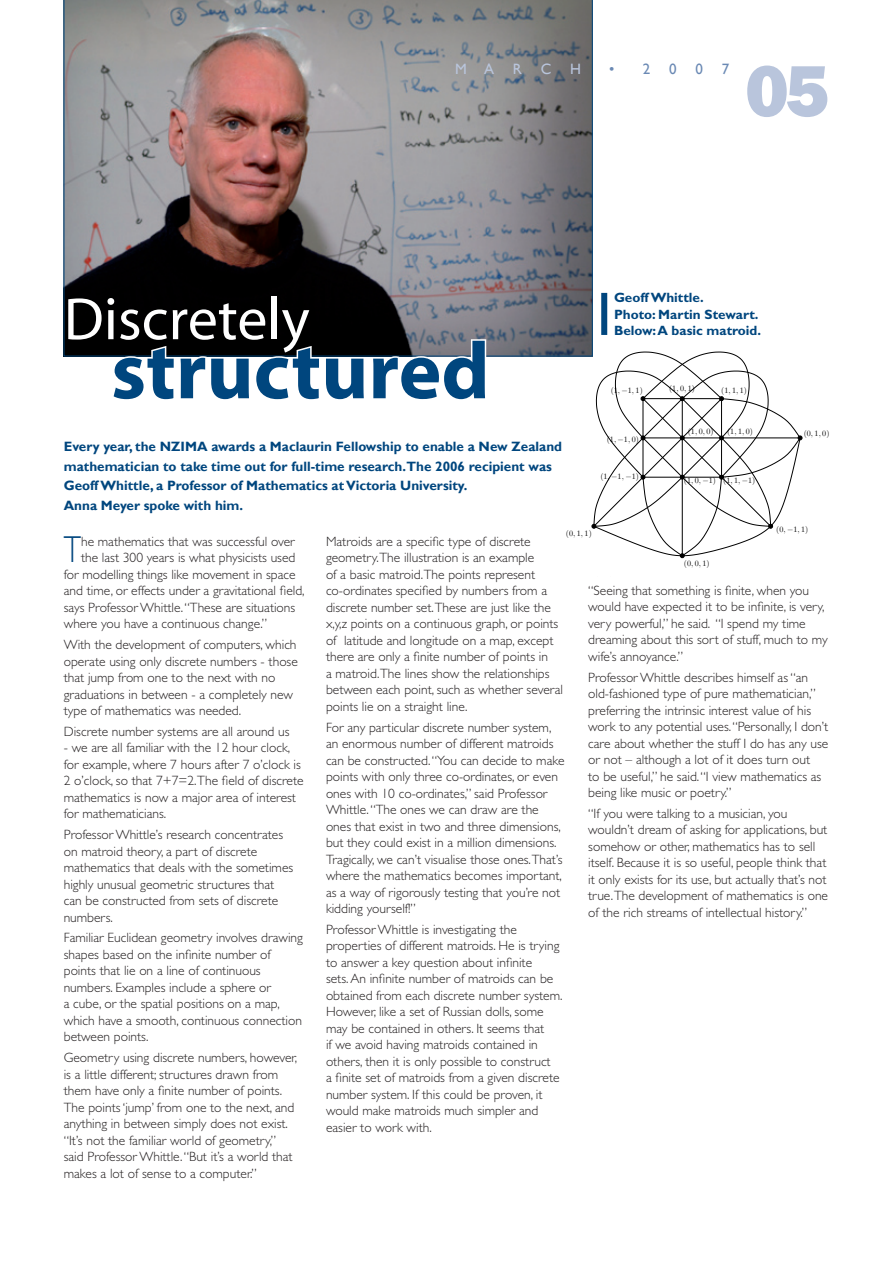
<style>
.page{position:relative;width:893px;height:1263px;background:#fff}
.page>*{position:absolute;margin:0;border:0;box-sizing:border-box;transform-origin:0 0}
.t1{font:700 81px "Myriad";color:#00467e}
.t2{font:800 75px "Franklin Gothic";color:#b9c5dc}
.t3{font:60px "Myriad";color:#fff}
.t4{font:37.65px "Gill Sans Light Maori";color:#00467e;scale:.8 1}
.t5{font:15px "Gill Sans";color:#b9c5dc}
.t6{font:15px "Gill Sans";color:#6a89b4}
.t7{font:13.5px/16.5px "Gill Sans Light Maori";color:#231f20}
.t8{font:700 13.5px/19.5px "Gill Sans";color:#00467e}
.t9{font:700 13.5px/16.5px "Gill Sans Maori";color:#00467e}
.t10{font:9.75px "CMR12";color:#000}
.t11{font:8.1px "CMR10";color:#000}
.s1{font-family:"CMMI10"}
.s2{font-family:"CMSY10"}
</style>
<div class="page">
<svg style="left:64px;top:0;width:528px;height:356px;background:#797173"></svg>
<svg style="left:110px;top:338px;width:378px;height:19px;background:#212428"></svg>
<svg style="left:592px;top:352px;width:210px;height:206px"></svg>
<div style="left:601px;top:293px;width:6px;height:42px;background:#00467e"></div>
<p class="t5" style="left:455px;top:60px;width:41px">M A</p>
<p class="t5" style="left:513px;top:60px;width:11px">R</p>
<p class="t5" style="left:541px;top:60px;width:12px">C</p>
<p class="t5" style="left:570px;top:60px;width:12px">H</p>
<p class="t6" style="left:609px;top:60px;width:43px">• 2</p>
<p class="t6" style="left:669px;top:60px;width:9px">0</p>
<p class="t6" style="left:695px;top:60px;width:9px">0</p>
<p class="t6" style="left:722px;top:60px;width:9px">7</p>
<h2 class="t2" style="left:745px;top:43px;width:86px">05</h2>
<h3 class="t3" style="left:64px;top:289px;width:247px">Discretely</h3>
<h1 class="t1" style="left:111px;top:329px;width:380px">structured</h1>
<p class="t9" style="left:614px;top:289px;width:149px">Geoff Whittle.<br>Photo: Martin Stewart.<br>Below: A basic matroid.</p>
<p class="t11" style="left:611px;top:387px;width:34px">(1<span class="s1">,</span> <span class="s2">−</span>1<span class="s1">,</span> 1)</p>
<p class="t11" style="left:669px;top:385px;width:27px">(1<span class="s1">,</span> 0<span class="s1">,</span> 1)</p>
<p class="t11" style="left:721px;top:387px;width:27px">(1<span class="s1">,</span> 1<span class="s1">,</span> 1)</p>
<p class="t11" style="left:688px;top:428px;width:27px">(1<span class="s1">,</span> 0<span class="s1">,</span> 0)</p>
<p class="t11" style="left:727px;top:428px;width:27px">(1<span class="s1">,</span> 1<span class="s1">,</span> 0)</p>
<p class="t11" style="left:804px;top:430px;width:27px">(0<span class="s1">,</span> 1<span class="s1">,</span> 0)</p>
<p class="t11" style="left:607px;top:436px;width:34px">(1<span class="s1">,</span> <span class="s2">−</span>1<span class="s1">,</span> 0)</p>
<p class="t8" style="left:64px;top:437px;width:500px">Every year, the NZIMA awards a Maclaurin Fellowship to enable a New Zealand mathematician to take time out for full-time research.The 2006 recipient was Geoff Whittle, a Professor of Mathematics at Victoria University.<br>Anna Meyer spoke with him.</p>
<h3 class="t4" style="left:64px;top:529px;width:23px">T</h3>
<p class="t7" style="left:81px;top:533px;width:215px">he mathematics that was successful over</p>
<p class="t11" style="left:600px;top:473px;width:40px">(1<span class="s1">,</span> <span class="s2">−</span>1<span class="s1">,</span> <span class="s2">−</span>1)</p>
<p class="t11" style="left:684px;top:477px;width:73px">(1<span class="s1">,</span> 0<span class="s1">,</span> <span class="s2">−</span>1) (1<span class="s1">,</span> 1<span class="s1">,</span> <span class="s2">−</span>1)</p>
<p class="t11" style="left:776px;top:526px;width:34px">(0<span class="s1">,</span> <span class="s2">−</span>1<span class="s1">,</span> 1)</p>
<p class="t11" style="left:566px;top:530px;width:27px">(0<span class="s1">,</span> 1<span class="s1">,</span> 1)</p>
<p class="t7" style="left:326px;top:533px;width:238px">Matroids are a specific type of discrete geometry.The illustration is an example<br>of a basic matroid.The points represent co-ordinates specified by numbers from a discrete number set.These are just like the x,y,z points on a continuous graph, or points of latitude and longitude on a map, except there are only a finite number of points in<br>a matroid.The lines show the relationships between each point, such as whether several points lie on a straight line.</p>
<p class="t7" style="left:326px;top:719px;width:240px">For any particular discrete number system, an enormous number of different matroids can be constructed. “You can decide to make points with only three co-ordinates, or even ones with 10 co-ordinates,” said Professor Whittle. “The ones we can draw are the ones that exist in two and three dimensions, but they could exist in a million dimensions.<br>Tragically, we can’t visualise those ones.That’s where the mathematics becomes important, as a way of rigorously testing that you’re not kidding yourself!”</p>
<p class="t7" style="left:326px;top:921px;width:238px">Professor Whittle is investigating the properties of different matroids. He is trying to answer a key question about infinite<br>sets. An infinite number of matroids can be obtained from each discrete number system.<br>However, like a set of Russian dolls, some may be contained in others. It seems that<br>if we avoid having matroids contained in others, then it is only possible to construct<br>a finite set of matroids from a given discrete number system. If this could be proven, it would make matroids much simpler and easier to work with.</p>
<p class="t7" style="left:81px;top:550px;width:216px">the last 300 years is what physicists used</p>
<p class="t7" style="left:64px;top:566px;width:233px">for modelling things like movement in space</p>
<p class="t7" style="left:64px;top:583px;width:242px">and time, or effects under a gravitational field,</p>
<p class="t7" style="left:64px;top:599px;width:233px">says Professor Whittle. “These are situations</p>
<p class="t7" style="left:64px;top:616px;width:205px">where you have a continuous change.”</p>
<p class="t7" style="left:64px;top:636px;width:236px">With the development of computers, which operate using only discrete numbers - those that jump from one to the next with no graduations in between - a completely new type of mathematics was needed.</p>
<p class="t7" style="left:64px;top:723px;width:227px">Discrete number systems are all around us</p>
<p class="t7" style="left:64px;top:740px;width:241px">- we are all familiar with the 12 hour clock, for example, where 7 hours after 7 o’clock is 2 o’clock, so that 7+7=2.The field of discrete mathematics is now a major area of interest for mathematicians.</p>
<p class="t7" style="left:64px;top:826px;width:231px">Professor Whittle’s research concentrates on matroid theory, a part of discrete mathematics that deals with the sometimes highly unusual geometric structures that can be constructed from sets of discrete numbers.</p>
<p class="t7" style="left:64px;top:930px;width:241px">Familiar Euclidean geometry involves drawing shapes based on the infinite number of points that lie on a line of continuous numbers. Examples include a sphere or<br>a cube, or the spatial positions on a map, which have a smooth, continuous connection between points.</p>
<p class="t7" style="left:64px;top:1049px;width:235px">Geometry using discrete numbers, however, is a little different; structures drawn from them have only a finite number of points.<br>The points ‘jump’ from one to the next, and anything in between simply does not exist. “It’s not the familiar world of geometry,” said Professor Whittle. “But it’s a world that makes a lot of sense to a computer.”</p>
<p class="t11" style="left:684px;top:560px;width:27px">(0<span class="s1">,</span> 0<span class="s1">,</span> 1)</p>
<p class="t7" style="left:588px;top:582px;width:241px">“Seeing that something is finite, when you would have expected it to be infinite, is very, very powerful,” he said. “I spend my time dreaming about this sort of stuff, much to my wife’s annoyance.”</p>
<p class="t7" style="left:588px;top:669px;width:242px">Professor Whittle describes himself as “an old-fashioned type of pure mathematician,” preferring the intrinsic interest value of his work to any potential uses. “Personally, I don’t care about whether the stuff I do has any use or not – although a lot of it does turn out<br>to be useful,” he said. “I view mathematics as being like music or poetry.”</p>
<p class="t7" style="left:588px;top:805px;width:241px">“If you were talking to a musician, you wouldn’t dream of asking for applications, but somehow or other, mathematics has to sell itself. Because it is so useful, people think that it only exists for its use, but actually that’s not true.The development of mathematics is one of the rich streams of intellectual history.”</p>
<p class="t10" style="left:521px;top:599px;width:286px">A matroid coordinatized over a number system with three elements.</p>
<p class="t10" style="left:677px;top:814px;width:6px">1</p>
</div>
